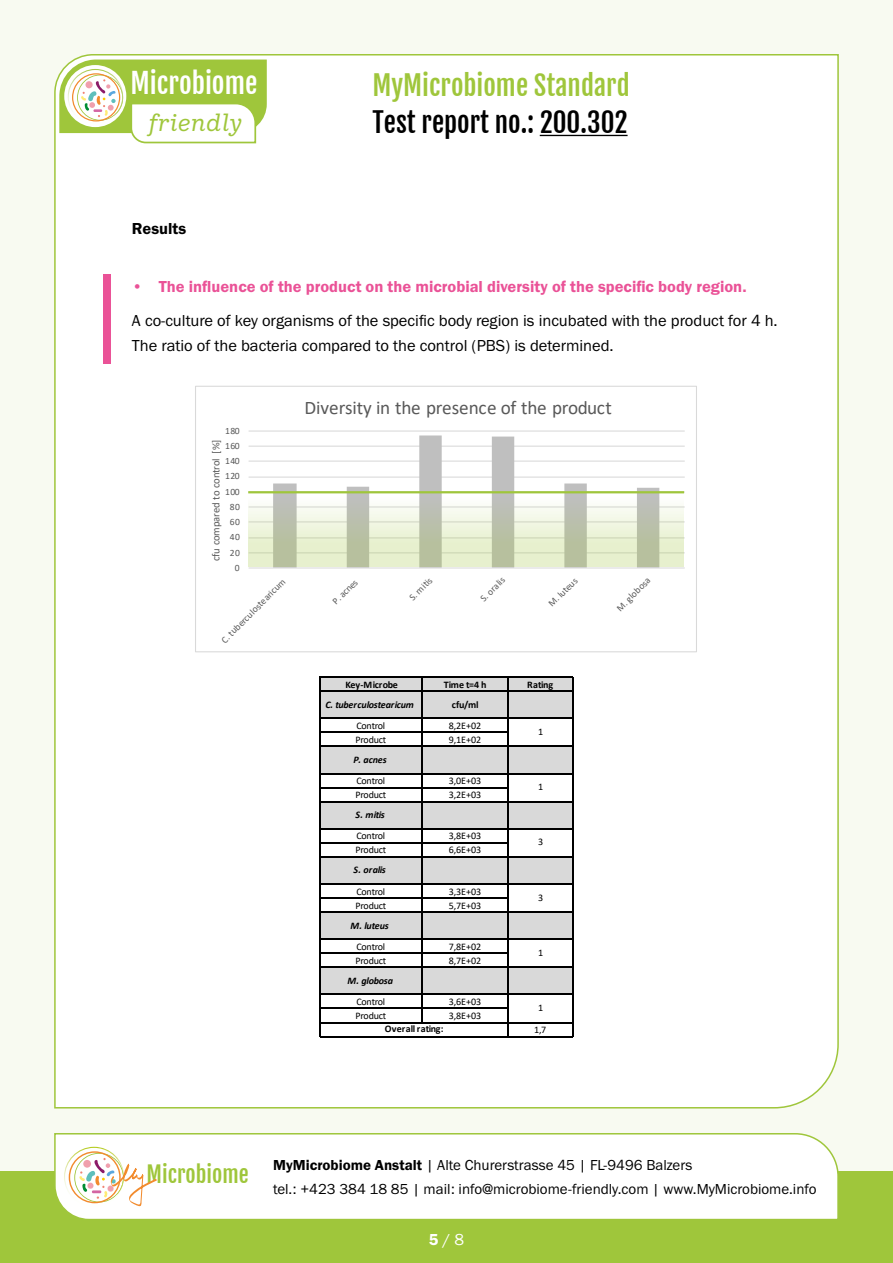
<style>
.page{position:relative;width:893px;height:1263px;background:#f8faf1}
.page>*{position:absolute;margin:0;border:0;box-sizing:border-box;transform-origin:0 0}
.t1{font:27.45px "Fjalla One";color:#fff}
.t2{font:27px "Fjalla One";color:#000}
.t3{font:27px "Fjalla One";color:#9fc63b}
.t4{font:italic 24px "Ivy Style TW";color:#9fc63b}
.t5{font:22.05px "Fjalla One";color:#9fc63b}
.t6{font:19.2px "Calibri";letter-spacing:-.005em;color:#595959}
.t7{font:16.5px/25.5px "Franklin Gothic URW Boo";color:#000}
.t8{font:16.5px "Franklin Gothic URW Dem";color:#ea5297}
.t9{font:16.5px "Franklin Gothic URW Dem";color:#000}
.t10{font:16.5px "Franklin Gothic URW Boo";color:#fff}
.t11{font:15px/24px "Franklin Gothic URW Boo";color:#000}
.t12{font:11.7px/15px "Calibri";color:#000;text-align:center}
.t13{font:10.65px "Calibri";letter-spacing:-.025em;color:#595959}
.t14{font:10.05px "Calibri";letter-spacing:-.025em;color:#000}
.t15{font:italic 700 10.05px "Calibri";letter-spacing:-.025em;color:#000}
.t16{font:700 10.05px "Calibri";letter-spacing:-.015em;color:#000}
.t17{font:700 10.05px "Calibri";letter-spacing:.005em;color:#000}
.t18{font:9.6px "Calibri";letter-spacing:.05em;color:#595959}
.s1{font-family:"Franklin Gothic URW Dem"}
</style>
<div class="page">
<div style="left:54px;top:54px;width:785px;height:1055px;background:#fff"></div>
<div style="left:0;top:1171px;width:893px;height:92px;background:#9fc63b"></div>
<div style="left:54px;top:1133px;width:785px;height:86px;background:#fff"></div>
<svg style="left:59px;top:60px;width:208px;height:84px"></svg>
<img style="left:64px;top:1147px;width:60px;height:60px">
<svg style="left:69px;top:1151px;width:88px;height:56px"></svg>
<hr style="left:540px;top:135px;width:88px;height:1px;background:#000">
<div style="left:317px;top:675px;width:258px;height:419px;background:#fff"></div>
<div style="left:319px;top:677px;width:254px;height:42px;background:#d9d9d9"></div>
<div style="left:319px;top:746px;width:254px;height:28px;background:#d9d9d9"></div>
<div style="left:319px;top:801px;width:254px;height:28px;background:#d9d9d9"></div>
<div style="left:319px;top:856px;width:254px;height:28px;background:#d9d9d9"></div>
<div style="left:319px;top:911px;width:254px;height:29px;background:#d9d9d9"></div>
<div style="left:319px;top:967px;width:254px;height:28px;background:#d9d9d9"></div>
<hr style="left:319px;top:677px;width:1px;height:360px;background:#000">
<hr style="left:422px;top:678px;width:1px;height:345px;background:#000">
<hr style="left:507px;top:678px;width:1px;height:359px;background:#000">
<hr style="left:572px;top:678px;width:1px;height:359px;background:#000">
<hr style="left:320px;top:677px;width:253px;height:1px;background:#000">
<hr style="left:320px;top:691px;width:253px;height:1px;background:#000">
<hr style="left:320px;top:718px;width:253px;height:1px;background:#000">
<hr style="left:320px;top:732px;width:188px;height:1px;background:#000">
<hr style="left:320px;top:746px;width:253px;height:1px;background:#000">
<hr style="left:320px;top:773px;width:253px;height:1px;background:#000">
<hr style="left:320px;top:787px;width:188px;height:1px;background:#000">
<hr style="left:320px;top:801px;width:253px;height:1px;background:#000">
<hr style="left:320px;top:828px;width:253px;height:1px;background:#000">
<hr style="left:320px;top:842px;width:188px;height:1px;background:#000">
<hr style="left:320px;top:856px;width:253px;height:1px;background:#000">
<hr style="left:320px;top:883px;width:253px;height:1px;background:#000">
<hr style="left:320px;top:897px;width:188px;height:1px;background:#000">
<hr style="left:320px;top:911px;width:253px;height:1px;background:#000">
<hr style="left:320px;top:939px;width:253px;height:1px;background:#000">
<hr style="left:320px;top:953px;width:188px;height:1px;background:#000">
<hr style="left:320px;top:967px;width:253px;height:1px;background:#000">
<hr style="left:320px;top:994px;width:253px;height:1px;background:#000">
<hr style="left:320px;top:1008px;width:188px;height:1px;background:#000">
<hr style="left:320px;top:1022px;width:253px;height:1px;background:#000">
<hr style="left:320px;top:1036px;width:253px;height:1px;background:#000">
<div style="left:103px;top:274px;width:8px;height:90px;background:#ea5297"></div>
<div style="left:196px;top:386px;width:500px;height:266px;background:#fff"></div>
<hr style="left:249px;top:552px;width:436px;height:1px;background:#d9d9d9">
<hr style="left:249px;top:537px;width:436px;height:1px;background:#d9d9d9">
<hr style="left:249px;top:521px;width:436px;height:1px;background:#d9d9d9">
<hr style="left:249px;top:506px;width:436px;height:1px;background:#d9d9d9">
<hr style="left:249px;top:491px;width:436px;height:2px;background:#d9d9d9">
<hr style="left:249px;top:477px;width:436px;height:1px;background:#d9d9d9">
<hr style="left:249px;top:461px;width:436px;height:1px;background:#d9d9d9">
<hr style="left:249px;top:446px;width:436px;height:1px;background:#d9d9d9">
<hr style="left:249px;top:430px;width:436px;height:2px;background:#d9d9d9">
<svg style="left:273px;top:435px;width:386px;height:56px"></svg>
<hr style="left:249px;top:567px;width:436px;height:1px;background:#d9d9d9">
<div style="left:195px;top:386px;width:502px;height:266px;border:1px solid #d9d9d9"></div>
<svg style="left:248px;top:493px;width:436px;height:74px"></svg>
<hr style="left:248px;top:491px;width:436px;height:2px;background:#9fc63b">
<h1 class="t1" style="left:130px;top:67px;width:129px">Microbiome</h1>
<h3 class="t4" style="left:147px;top:105px;width:96px">friendly</h3>
<h3 class="t9" style="left:132px;top:219px;width:56px">Results</h3>
<h2 class="t3" style="left:372px;top:69px;width:259px">MyMicrobiome Standard</h2>
<h2 class="t2" style="left:372px;top:106px;width:257px">Test report no.: 200.302</h2>
<h3 class="t8" style="left:132px;top:276px;width:616px">• The influence of the product on the microbial diversity of the specific body region.</h3>
<h3 class="t7" style="left:132px;top:307px;width:647px">A co-culture of key organisms of the specific body region is incubated with the product for 4 h.<br>The ratio of the bacteria compared to the control (PBS) is determined.</h3>
<p class="t18" style="left:225px;top:424px;width:16px">180</p>
<p class="t13" style="left:209px;top:561px;width:123px;rotate:-90deg">cfu compared to control [%]</p>
<p class="t18" style="left:225px;top:439px;width:16px">160</p>
<p class="t18" style="left:225px;top:454px;width:16px">140</p>
<p class="t18" style="left:225px;top:469px;width:16px">120</p>
<p class="t18" style="left:225px;top:485px;width:16px">100</p>
<p class="t18" style="left:230px;top:500px;width:12px">80</p>
<p class="t18" style="left:230px;top:515px;width:12px">60</p>
<p class="t18" style="left:230px;top:530px;width:12px">40</p>
<p class="t18" style="left:230px;top:546px;width:12px">20</p>
<p class="t18" style="left:235px;top:561px;width:6px">0</p>
<h3 class="t6" style="left:305px;top:394px;width:309px">Diversity in the presence of the product</h3>
<p class="t18" style="left:218px;top:637px;width:88px;rotate:-45deg">C. tuberculostearicum</p>
<p class="t18" style="left:329px;top:598px;width:33px;rotate:-45deg">P. acnes</p>
<p class="t18" style="left:406px;top:594px;width:30px;rotate:-45deg">S. mitis</p>
<p class="t18" style="left:477px;top:595px;width:32px;rotate:-45deg">S. oralis</p>
<p class="t18" style="left:545px;top:600px;width:38px;rotate:-45deg">M. luteus</p>
<p class="t18" style="left:614px;top:605px;width:44px;rotate:-45deg">M. globosa</p>
<p class="t16" style="left:346px;top:677px;width:54px">Key-Microbe</p>
<p class="t16" style="left:444px;top:677px;width:44px">Time t=4 h</p>
<p class="t16" style="left:527px;top:677px;width:27px">Rating</p>
<p class="t14" style="left:357px;top:718px;width:30px">Control</p>
<p class="t14" style="left:449px;top:718px;width:34px">8,2E+02</p>
<p class="t14" style="left:356px;top:733px;width:32px">Product</p>
<p class="t14" style="left:449px;top:733px;width:34px">9,1E+02</p>
<p class="t14" style="left:357px;top:774px;width:30px">Control</p>
<p class="t14" style="left:449px;top:774px;width:34px">3,0E+03</p>
<p class="t14" style="left:356px;top:788px;width:32px">Product</p>
<p class="t14" style="left:449px;top:788px;width:34px">3,2E+03</p>
<p class="t14" style="left:357px;top:829px;width:30px">Control</p>
<p class="t14" style="left:449px;top:829px;width:34px">3,8E+03</p>
<p class="t14" style="left:356px;top:843px;width:32px">Product</p>
<p class="t14" style="left:449px;top:843px;width:34px">6,6E+03</p>
<p class="t14" style="left:357px;top:884px;width:30px">Control</p>
<p class="t14" style="left:449px;top:884px;width:34px">3,3E+03</p>
<p class="t14" style="left:356px;top:898px;width:32px">Product</p>
<p class="t14" style="left:449px;top:898px;width:34px">5,7E+03</p>
<p class="t14" style="left:357px;top:939px;width:30px">Control</p>
<p class="t14" style="left:449px;top:939px;width:34px">7,8E+02</p>
<p class="t14" style="left:356px;top:953px;width:32px">Product</p>
<p class="t14" style="left:449px;top:953px;width:34px">8,7E+02</p>
<p class="t14" style="left:357px;top:994px;width:30px">Control</p>
<p class="t14" style="left:449px;top:994px;width:34px">3,6E+03</p>
<p class="t14" style="left:356px;top:1009px;width:32px">Product</p>
<p class="t14" style="left:449px;top:1009px;width:34px">3,8E+03</p>
<p class="t14" style="left:534px;top:1023px;width:14px">1,7</p>
<p class="t16" style="left:452px;top:697px;width:28px">cfu/ml</p>
<p class="t15" style="left:325px;top:697px;width:90px">C. tuberculostearicum</p>
<p class="t14" style="left:538px;top:725px;width:7px">1</p>
<p class="t15" style="left:354px;top:752px;width:35px">P. acnes</p>
<p class="t14" style="left:538px;top:780px;width:7px">1</p>
<p class="t15" style="left:356px;top:808px;width:31px">S. mitis</p>
<p class="t14" style="left:538px;top:835px;width:7px">3</p>
<p class="t15" style="left:354px;top:863px;width:34px">S. oralis</p>
<p class="t14" style="left:538px;top:890px;width:7px">3</p>
<p class="t15" style="left:351px;top:918px;width:40px">M. luteus</p>
<p class="t14" style="left:538px;top:945px;width:7px">1</p>
<p class="t15" style="left:348px;top:973px;width:47px">M. globosa</p>
<p class="t12" style="left:367px;top:997px;width:30px">99,2<br>102,9</p>
<p class="t14" style="left:538px;top:1001px;width:7px">1</p>
<p class="t17" style="left:385px;top:1021px;width:60px">Overall rating:</p>
<h3 class="t5" style="left:147px;top:1160px;width:104px">Microbiome</h3>
<h3 class="t11" style="left:273px;top:1152px;width:545px"><span class="s1">MyMicrobiome Anstalt</span> | Alte Churerstrasse 45 | FL-9496 Balzers<br>tel.: +423 384 18 85 | mail: info@microbiome-friendly.com | www.MyMicrobiome.info</h3>
<h3 class="t10" style="left:429px;top:1229px;width:37px"><span class="s1">5</span> / 8</h3>
</div>
